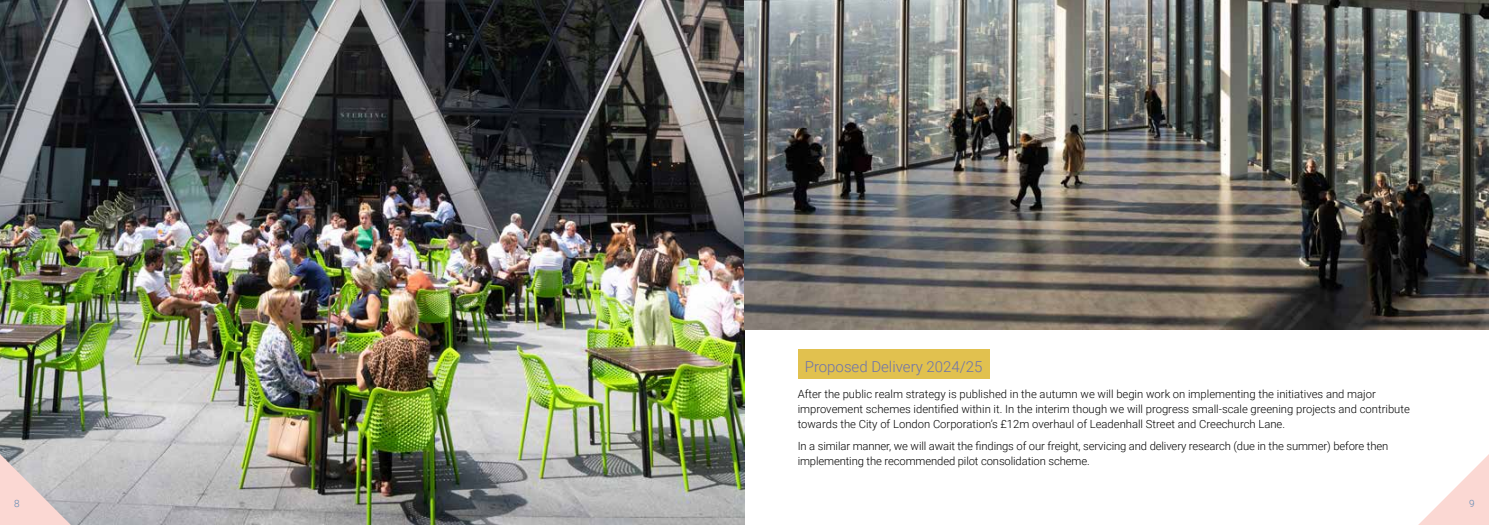
<style>
.page{position:relative;width:1489px;height:525px;background:#fff}
.page>*{position:absolute;margin:0;border:0;box-sizing:border-box;transform-origin:0 0}
.t1{font:300 15px "Roboto";color:#6c72ae}
.t2{font:300 11.25px/15px "Roboto";color:#000}
.t3{font:300 10px "Roboto";color:#5e8ab5}
</style>
<div class="page">
<div style="left:797px;top:349px;width:192px;height:30px;background:#e1c14f"></div>
<img style="left:0;top:0;width:744px;height:524px">
<img style="left:744px;top:0;width:744px;height:330px">
<svg style="left:1419px;top:455px;width:69px;height:69px"></svg>
<svg style="left:0;top:443px;width:81px;height:81px;background:#d3c6c6"></svg>
<h1 class="t1" style="left:804px;top:356px;width:179px">Proposed Delivery 2024/25</h1>
<p class="t2" style="left:797px;top:385px;width:613px">After the public realm strategy is published in the autumn we will begin work on implementing the initiatives and major improvement schemes identified within it. In the interim though we will progress small-scale greening projects and contribute towards the City of London Corporation’s £12m overhaul of Leadenhall Street and Creechurch Lane.</p>
<p class="t2" style="left:797px;top:437px;width:592px">In a similar manner, we will await the findings of our freight, servicing and delivery research (due in the summer) before then implementing the recommended pilot consolidation scheme.</p>
<p class="t3" style="left:14px;top:496px;width:7px">8</p>
<p class="t3" style="left:1468px;top:496px;width:7px">9</p>
</div>
